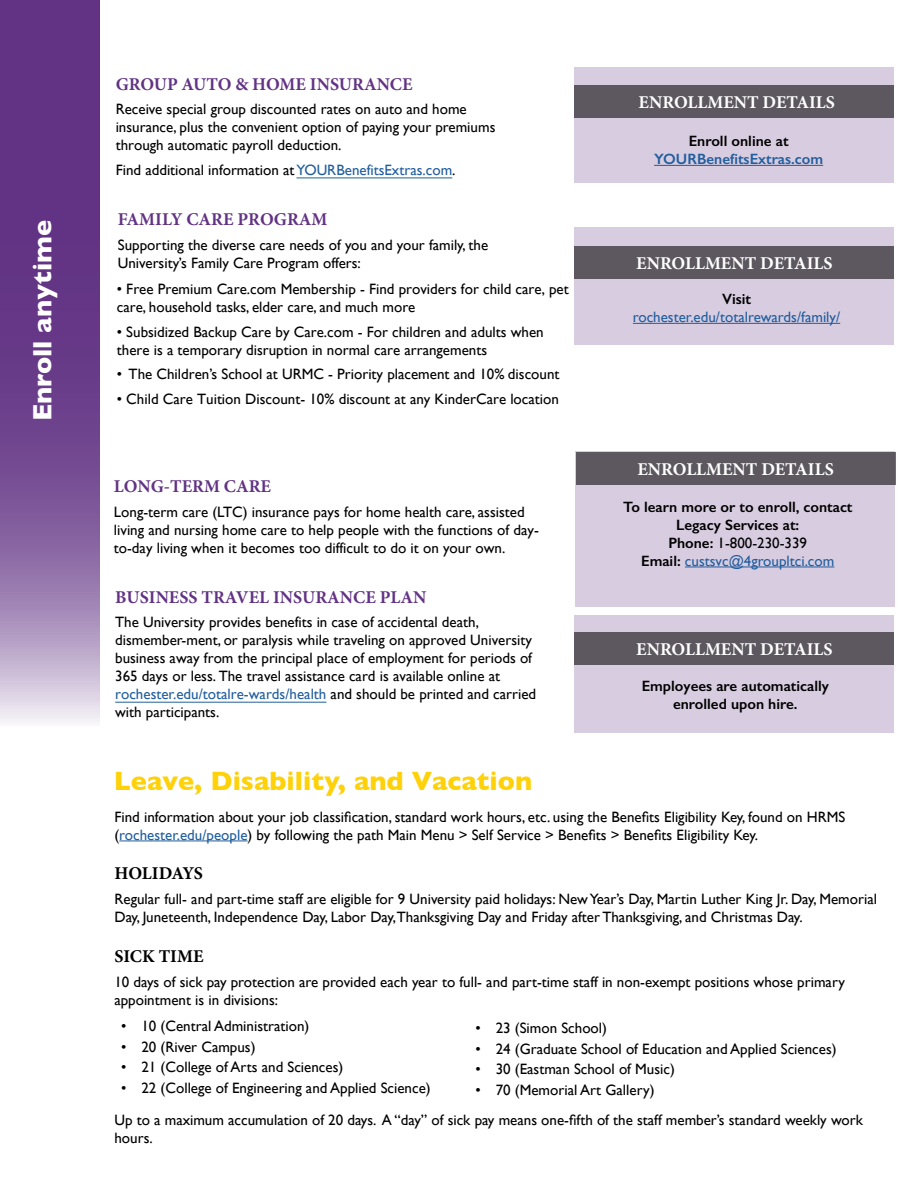
<style>
.page{position:relative;width:918px;height:1188px;background:#fff}
.page>*{position:absolute;margin:0;border:0;box-sizing:border-box;transform-origin:0 0}
.t1{font:700 27px "Gill Sans";color:#fed109}
.t2{font:700 27px "Gill Sans";color:#fff}
.Body_Paragraph{font:700 18px "Minion Pro";color:#623384}
.t3{font:700 18px "Minion Pro";color:#fff}
.t4{font:700 18px "Minion Pro";letter-spacing:-.01em;color:#000}
.Body_Paragraph-2{font:15px/18px "Gill Sans";color:#000}
.Body_Paragraph-3{font:15px/18px "Gill Sans";color:#000}
.t5{font:600 15px/18px "Gill Sans";color:#000;text-align:center}
.t6{font:15px "Gill Sans";color:#215e9e}
.t7{font:600 15px "Gill Sans";color:#215e9e}
.s1{color:#215e9e}
.s2{font-style:inherit}
.s3{font-weight:600}
.s4{font-weight:600;color:#000}
</style>
<div class="page">
<div style="left:575px;top:228px;width:319px;height:117px;background:#d8cce0"></div>
<div style="left:575px;top:451px;width:320px;height:155px;background:#d8cce0"></div>
<div style="left:575px;top:615px;width:319px;height:117px;background:#d8cce0"></div>
<div style="left:575px;top:68px;width:319px;height:115px;background:#d8cce0"></div>
<svg style="left:0;top:0;width:100px;height:723px;fill:#673a88"></svg>
<div style="left:575px;top:85px;width:319px;height:32px;background:#5d5860"></div>
<div style="left:575px;top:246px;width:319px;height:33px;background:#5d5860"></div>
<div style="left:575px;top:632px;width:319px;height:32px;background:#5d5860"></div>
<div style="left:576px;top:452px;width:319px;height:33px;background:#5d5860"></div>
<hr style="left:654px;top:165px;width:169px;height:1px;background:#215e9e">
<hr style="left:633px;top:323px;width:207px;height:1px;background:#215e9e">
<hr style="left:685px;top:567px;width:149px;height:1px;background:#215e9e">
<hr style="left:119px;top:841px;width:129px;height:1px;background:#215e9e">
<hr style="left:115px;top:702px;width:134px;height:1px;background:#215e9e">
<hr style="left:249px;top:702px;width:77px;height:1px;background:#215e9e">
<hr style="left:296px;top:178px;width:156px;height:1px;background:#215e9e">
<p class="t2" style="left:21px;top:421px;width:203px;rotate:-90deg">Enroll anytime</p>
<p class="Body_Paragraph" style="left:116px;top:71px;width:298px">GROUP AUTO &amp; HOME INSURANCE</p>
<p class="Body_Paragraph-2" style="left:116px;top:100px;width:381px">Receive special group discounted rates on auto and home insurance, plus the convenient option of paying your premiums through automatic payroll deduction.</p>
<p class="Body_Paragraph-2" style="left:116px;top:161px;width:341px">Find additional information at<span class="s1">YOURBenefitsExtras.com</span>.</p>
<p class="Body_Paragraph" style="left:118px;top:207px;width:211px">FAMILY CARE PROGRAM</p>
<p class="Body_Paragraph-2" style="left:118px;top:235px;width:372px">Supporting the diverse care needs of you and your family, the<br>University’s Family Care Program offers:</p>
<p class="Body_Paragraph-2" style="left:117px;top:280px;width:453px">• Free Premium Care.com Membership - Find providers for child care, pet care, household tasks, elder care, and much more</p>
<p class="Body_Paragraph-3" style="left:117px;top:323px;width:428px"><span class="s2">•</span> Subsidized Backup Care by Care.com - For children and adults when there is a temporary disruption in normal care arrangements</p>
<p class="Body_Paragraph-2" style="left:117px;top:365px;width:444px">• The Children’s School at URMC - Priority placement and 10% discount</p>
<p class="Body_Paragraph-2" style="left:117px;top:390px;width:444px">• Child Care <span class="s2">Tuition Discount</span>- 10% discount at any KinderCare location</p>
<p class="Body_Paragraph" style="left:114px;top:474px;width:159px">LONG-TERM CARE</p>
<p class="Body_Paragraph-2" style="left:114px;top:503px;width:427px">Long-term care (LTC) insurance pays for home health care, assisted living and nursing home care to help people with the functions of day&shy;to-day living when it becomes too difficult to do it on your own.</p>
<p class="Body_Paragraph" style="left:115px;top:584px;width:313px">BUSINESS TRAVEL INSURANCE PLAN</p>
<p class="Body_Paragraph-2" style="left:115px;top:613px;width:423px">The University provides benefits in case of accidental death, dismember-ment, or paralysis while traveling on approved University business away from the principal place of employment for periods of 365 days or less. The travel assistance card is available online at <span class="s1">rochester.edu/totalre-wards/health</span> and should be printed and carried with participants.</p>
<p class="t3" style="left:639px;top:89px;width:198px">ENROLLMENT DETAILS</p>
<p class="t5" style="left:689px;top:132px;width:101px">Enroll online at</p>
<p class="t7" style="left:654px;top:150px;width:171px">YOURBenefitsExtras.com</p>
<p class="t3" style="left:636px;top:251px;width:198px">ENROLLMENT DETAILS</p>
<p class="t5" style="left:722px;top:290px;width:31px">Visit</p>
<p class="t6" style="left:633px;top:308px;width:209px">rochester.edu/totalrewards/family/</p>
<p class="t3" style="left:637px;top:457px;width:198px">ENROLLMENT DETAILS</p>
<p class="t5" style="left:623px;top:498px;width:231px">To learn more or to enroll, contact<br>Legacy Services at:</p>
<p class="Body_Paragraph-2" style="left:668px;top:534px;width:140px"><span class="s3">Phone:</span> 1-800-230-339</p>
<p class="t6" style="left:641px;top:552px;width:195px"><span class="s4">Email:</span> custsvc@4groupltci.com</p>
<p class="t3" style="left:636px;top:636px;width:198px">ENROLLMENT DETAILS</p>
<p class="t5" style="left:642px;top:677px;width:189px">Employees are automatically enrolled upon hire.</p>
<p class="t1" style="left:114px;top:759px;width:420px">Leave, Disability, and Vacation</p>
<p class="Body_Paragraph-2" style="left:114px;top:808px;width:733px">Find information about your job classification, standard work hours, etc. using the Benefits Eligibility Key, found on HRMS (<span class="s1">rochester.edu/people</span>) by following the path Main Menu &gt; Self Service &gt; Benefits &gt; Benefits Eligibility Key.</p>
<p class="t4" style="left:114px;top:860px;width:90px">HOLIDAYS</p>
<p class="Body_Paragraph-2" style="left:114px;top:889px;width:764px">Regular full- and part-time staff are eligible for 9 University paid holidays: New Year’s Day, Martin Luther King Jr. Day, Memorial<br>Day, Juneteenth, Independence Day, Labor Day,Thanksgiving Day and Friday after Thanksgiving, and Christmas Day.</p>
<p class="t4" style="left:114px;top:944px;width:90px">SICK TIME</p>
<p class="Body_Paragraph-2" style="left:114px;top:973px;width:732px">10 days of sick pay protection are provided each year to full- and part-time staff in non-exempt positions whose primary appointment is in divisions:</p>
<p class="Body_Paragraph-2" style="left:121px;top:1017px;width:190px">• 10 (Central Administration)</p>
<p class="Body_Paragraph-2" style="left:121px;top:1037px;width:136px">• 20 (River Campus)</p>
<p class="Body_Paragraph-2" style="left:121px;top:1058px;width:224px">• 21 (College of Arts and Sciences)</p>
<p class="Body_Paragraph-2" style="left:121px;top:1079px;width:311px">• 22 (College of Engineering and Applied Science)</p>
<p class="Body_Paragraph-2" style="left:475px;top:1019px;width:133px">• 23 (Simon School)</p>
<p class="Body_Paragraph-2" style="left:475px;top:1040px;width:363px">• 24 (Graduate School of Education and Applied Sciences)</p>
<p class="Body_Paragraph-2" style="left:475px;top:1060px;width:201px">• 30 (Eastman School of Music)</p>
<p class="Body_Paragraph-2" style="left:475px;top:1081px;width:181px">• 70 (Memorial Art Gallery)</p>
<p class="Body_Paragraph-2" style="left:114px;top:1111px;width:750px">Up to a maximum accumulation of 20 days. A “day” of sick pay means one-fifth of the staff member’s standard weekly work hours.</p>
</div>
